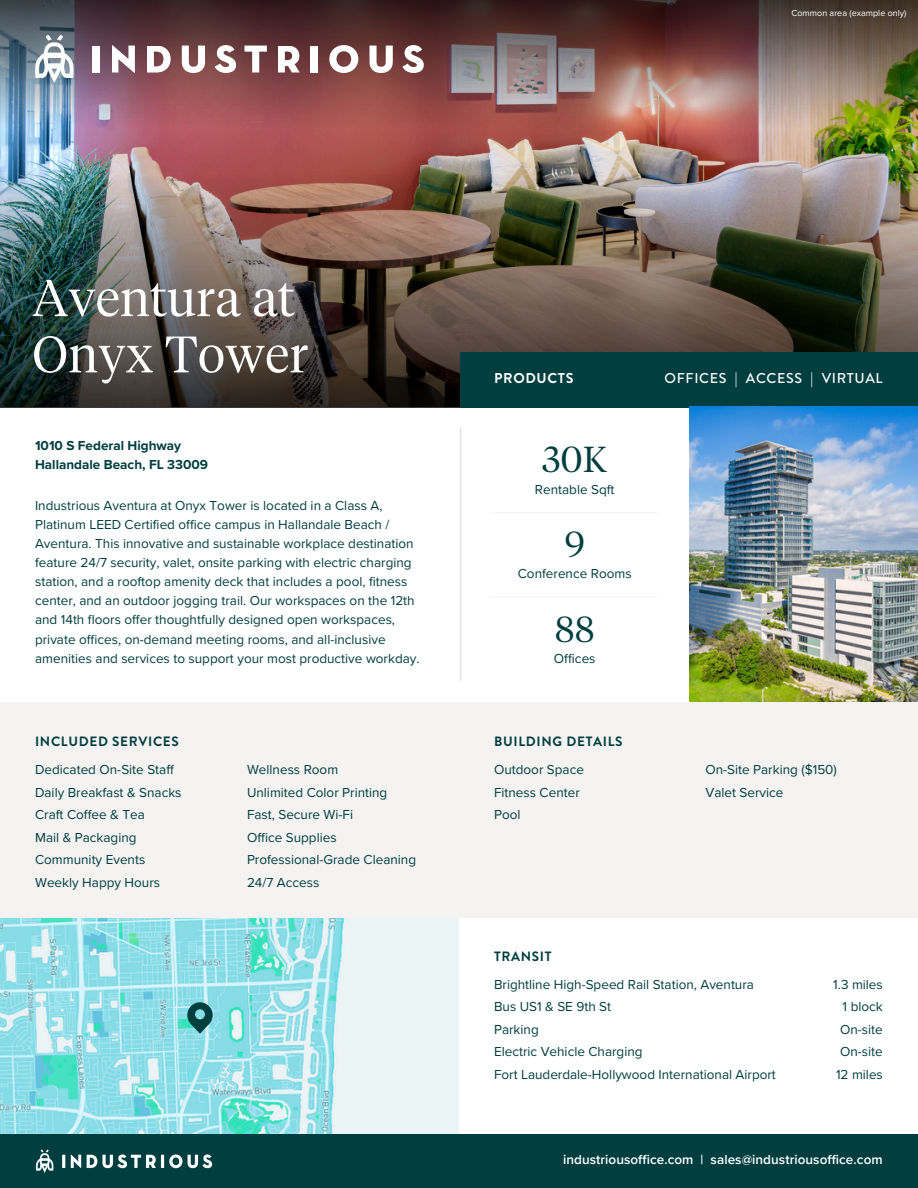
<style>
.page{position:relative;width:918px;height:1188px;background:#fff}
.page>*{position:absolute;margin:0;border:0;box-sizing:border-box;transform-origin:0 0}
.t1{font:300 51px/56.2px "Tiempos Headline";letter-spacing:.01em;color:#fff}
.t2{font:300 36px "Tiempos Headline";color:#013e3f}
.t3{font:500 14.25px "Brandon Grotesque";letter-spacing:.05em;color:#fff}
.t4{font:700 14.25px "Brandon Grotesque";letter-spacing:.05em;color:#fff}
.t5{font:13.5px/22.5px "Proxima Nova";color:#013e3f}
.t6{font:600 13.5px "Proxima Nova";letter-spacing:.005em;color:#fff}
.t7{font:700 13.5px/19.2px "Proxima Nova";color:#013e3f}
.t8{font:700 13.5px "Brandon Grotesque";letter-spacing:.05em;color:#013e3f}
.t9{font:9px "Proxima Nova";color:#fff}
</style>
<div class="page">
<img style="left:0;top:128px;width:918px;height:45px">
<img style="left:0;top:173px;width:918px;height:234px">
<img style="left:0;top:918px;width:459px;height:216px">
<svg style="left:187px;top:1002px;width:26px;height:31px"></svg>
<img style="left:0;top:0;width:918px;height:128px">
<svg style="left:35px;top:35px;width:39px;height:48px"></svg>
<div style="left:93px;top:46px;width:7px;height:27px;background:#fff"></div>
<svg style="left:112px;top:45px;width:23px;height:28px"></svg>
<svg style="left:147px;top:46px;width:24px;height:26px"></svg>
<svg style="left:182px;top:62px;width:23px;height:11px"></svg>
<svg style="left:215px;top:45px;width:21px;height:28px"></svg>
<svg style="left:245px;top:46px;width:22px;height:27px"></svg>
<svg style="left:278px;top:46px;width:22px;height:27px"></svg>
<div style="left:311px;top:46px;width:7px;height:27px;background:#fff"></div>
<svg style="left:329px;top:45px;width:29px;height:28px"></svg>
<svg style="left:370px;top:62px;width:23px;height:11px"></svg>
<svg style="left:402px;top:45px;width:22px;height:28px"></svg>
<div style="left:460px;top:352px;width:458px;height:55px;background:#013e3f"></div>
<div style="left:0;top:1134px;width:918px;height:54px;background:#013e3f"></div>
<img style="left:35px;top:1149px;width:178px;height:24px">
<hr style="left:460px;top:428px;width:1px;height:253px;background:#dddbd8">
<hr style="left:491px;top:596px;width:168px;height:2px;background:#f4f4f2">
<hr style="left:491px;top:512px;width:168px;height:1px;background:#f4f4f2">
<div style="left:0;top:702px;width:918px;height:216px;background:#f4f3f1"></div>
<img style="left:689px;top:406px;width:228px;height:296px">
<h5 class="t9" style="left:791px;top:8px;width:117px">Common area (example only)</h5>
<h5 class="t1" style="left:32px;top:274px;width:277px">Aventura at<br>Onyx Tower</h5>
<h3 class="t7" style="left:35px;top:436px;width:175px">1010 S Federal Highway<br>Hallandale Beach, FL 33009</h3>
<p class="t5" style="left:35px;top:496px;width:386px;line-height:19.2px">Industrious Aventura at Onyx Tower is located in a Class A, Platinum LEED Certified office campus in Hallandale Beach / Aventura. This innovative and sustainable workplace destination feature 24/7 security, valet, onsite parking with electric charging station, and a rooftop amenity deck that includes a pool, fitness center, and an outdoor jogging trail. Our workspaces on the 12th and 14th floors offer thoughtfully designed open workspaces, private offices, on-demand meeting rooms, and all-inclusive amenities and services to support your most productive workday.</p>
<p class="t4" style="left:494px;top:368px;width:81px">PRODUCTS</p>
<h5 class="t2" style="left:542px;top:444px;width:66px">30K</h5>
<h4 class="t5" style="left:535px;top:478px;width:81px">Rentable Sqft</h4>
<p class="t2" style="left:565px;top:528px;width:21px">9</p>
<p class="t5" style="left:518px;top:563px;width:115px">Conference Rooms</p>
<h3 class="t2" style="left:555px;top:613px;width:41px">88</h3>
<h5 class="t5" style="left:554px;top:648px;width:43px">Offices</h5>
<h5 class="t8" style="left:35px;top:732px;width:145px">INCLUDED SERVICES</h5>
<h3 class="t8" style="left:494px;top:732px;width:130px">BUILDING DETAILS</h3>
<h1 class="t5" style="left:35px;top:759px;width:148px">Dedicated On-Site Staff<br>Daily Breakfast &amp; Snacks<br>Craft Coffee &amp; Tea<br>Mail &amp; Packaging<br>Community Events<br>Weekly Happy Hours</h1>
<h3 class="t5" style="left:247px;top:759px;width:171px">Wellness Room<br>Unlimited Color Printing<br>Fast, Secure Wi-Fi<br>Office Supplies<br>Professional-Grade Cleaning<br>24/7 Access</h3>
<p class="t5" style="left:494px;top:759px;width:91px">Outdoor Space<br>Fitness Center<br>Pool</p>
<p class="t8" style="left:494px;top:947px;width:59px">TRANSIT</p>
<h5 class="t3" style="left:665px;top:368px;width:220px">OFFICES | ACCESS | VIRTUAL</h5>
<h2 class="t5" style="left:705px;top:759px;width:133px">On-Site Parking ($150)<br>Valet Service</h2>
<h5 class="t5" style="left:494px;top:973px;width:283px">Brightline High-Speed Rail Station, Aventura<br>Bus US1 &amp; SE 9th St<br>Parking<br>Electric Vehicle Charging<br>Fort Lauderdale-Hollywood International Airport</h5>
<h5 class="t5" style="left:833px;top:973px;width:51px;text-align:right">1.3 miles<br>1 block<br>On-site<br>On-site<br>12 miles</h5>
<p class="t6" style="left:563px;top:1151px;width:321px">industriousoffice.com | sales@industriousoffice.com</p>
</div>
